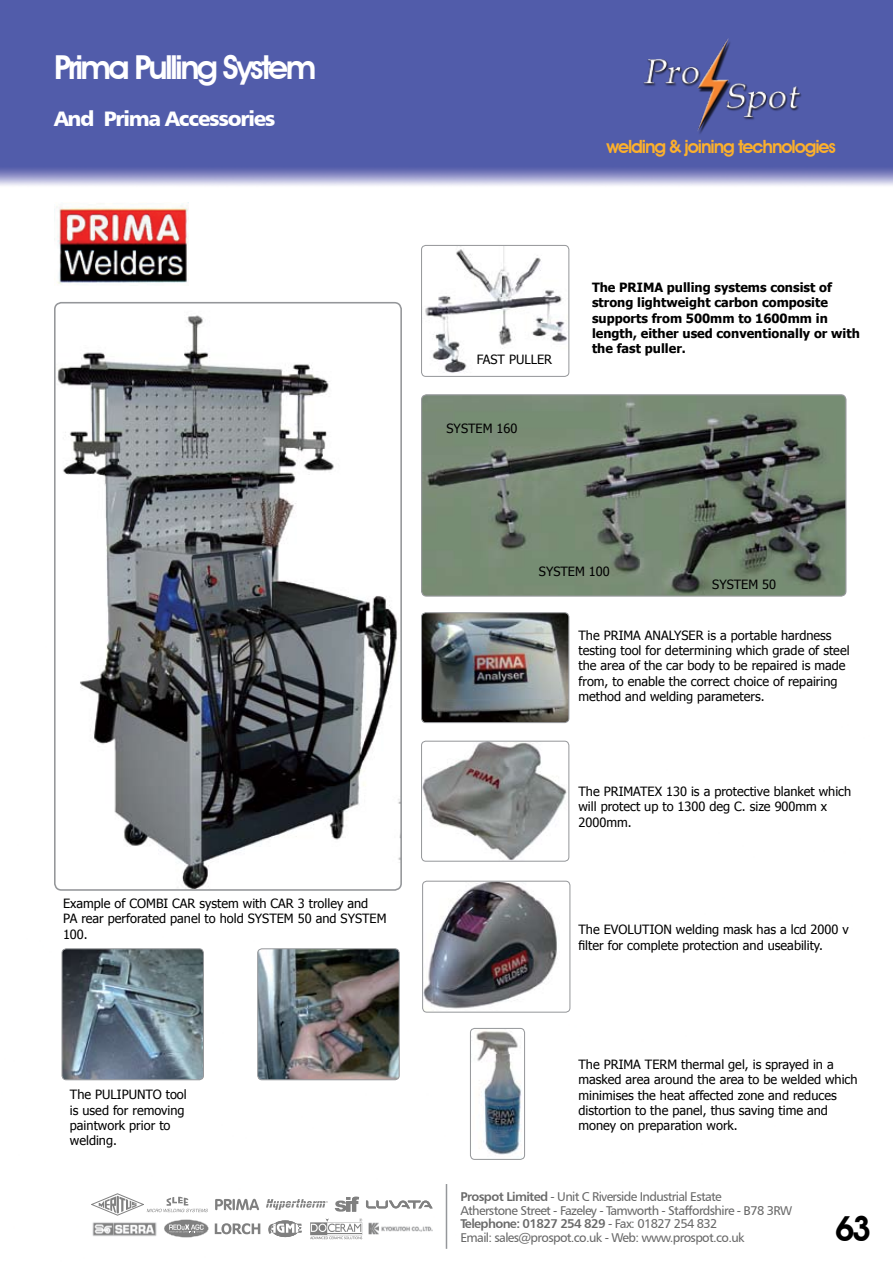
<style>
.page{position:relative;width:893px;height:1263px;background:#fff}
.page>*{position:absolute;margin:0;border:0;box-sizing:border-box;transform-origin:0 0}
.t1{font:600 34.5px "Avant Garde IT Cby BT";color:#000}
.t2{font:600 33px "Avant Garde IT Cby BT";letter-spacing:-.08em;color:#fff}
.t3{font:21px "Humanist 777 BT Black B";letter-spacing:-.06em;color:#fff}
.t4{font:600 18.3px "Avant Garde IT Cby BT";letter-spacing:-.06em;color:#fcb02c}
.t5{font:12.75px/15.3px "Tahoma";color:#000}
.t6{font:12.75px/13.5px "Humanist 777 BT Roman B";letter-spacing:-.05em;color:#000}
.t7{font:700 12.75px/15.3px "Tahoma";color:#000}
.t8{font:12.75px "Humanist 777 BT Bold B";letter-spacing:-.05em;color:#000}
.s1{font-family:"Humanist 777 BT Bold B"}
.s2{font-family:"Humanist 777 BT Roman B"}
</style>
<div class="page">
<img style="left:0;top:0;width:893px;height:1249px">
<img style="left:642px;top:34px;width:161px;height:105px">
<svg style="left:215px;top:1223px;width:45px;height:11px"></svg>
<svg style="left:310px;top:1218px;width:52px;height:21px"></svg>
<img style="left:369px;top:1223px;width:63px;height:11px">
<svg style="left:266px;top:1199px;width:62px;height:11px"></svg>
<svg style="left:215px;top:1199px;width:44px;height:11px"></svg>
<svg style="left:91px;top:1193px;width:118px;height:45px"></svg>
<svg style="left:335px;top:1197px;width:24px;height:15px"></svg>
<svg style="left:366px;top:1200px;width:67px;height:8px"></svg>
<svg style="left:268px;top:1220px;width:35px;height:18px"></svg>
<hr style="left:446px;top:1184px;width:1px;height:65px;background:#95979a">
<img style="left:55px;top:303px;width:346px;height:587px">
<div style="left:54px;top:302px;width:348px;height:589px;border:2px solid #95979a;border-radius:7px"></div>
<img style="left:423px;top:395px;width:423px;height:201px">
<div style="left:421px;top:394px;width:425px;height:203px;border:1px solid #95979a;border-radius:5px"></div>
<img style="left:54px;top:203px;width:134px;height:83px">
<img style="left:422px;top:245px;width:147px;height:128px">
<div style="left:421px;top:245px;width:148px;height:132px;border:1px solid #95979a;border-radius:4px"></div>
<img style="left:422px;top:613px;width:147px;height:110px">
<div style="left:421px;top:612px;width:148px;height:111px;border:1px solid #95979a;border-radius:4px"></div>
<img style="left:422px;top:741px;width:147px;height:120px">
<div style="left:421px;top:741px;width:148px;height:121px;border:1px solid #95979a;border-radius:4px"></div>
<img style="left:62px;top:949px;width:141px;height:131px">
<div style="left:62px;top:948px;width:142px;height:132px;border:1px solid #95979a;border-radius:4px"></div>
<img style="left:258px;top:950px;width:141px;height:130px">
<div style="left:257px;top:948px;width:143px;height:132px;border:1px solid #95979a;border-radius:4px"></div>
<img style="left:423px;top:881px;width:137px;height:130px">
<div style="left:422px;top:881px;width:148px;height:132px;border:1px solid #95979a;border-radius:4px"></div>
<img style="left:470px;top:1028px;width:55px;height:131px">
<div style="left:470px;top:1028px;width:55px;height:132px;border:1px solid #95979a;border-radius:4px"></div>
<h2 class="t2" style="left:54px;top:48px;width:264px">Prima Pulling System</h2>
<h3 class="t3" style="left:54px;top:106px;width:223px">And Prima Accessories</h3>
<p class="t5" style="left:63px;top:895px;width:325px">Example of COMBI CAR system with CAR 3 trolley and<br>PA rear perforated panel to hold SYSTEM 50 and SYSTEM<br>100.</p>
<p class="t5" style="left:70px;top:1086px;width:118px">The PULIPUNTO tool is used for removing paintwork prior to welding.</p>
<h3 class="t4" style="left:606px;top:136px;width:231px">welding &amp; joining technologies</h3>
<p class="t5" style="left:477px;top:351px;width:77px">FAST PULLER</p>
<p class="t5" style="left:447px;top:420px;width:72px">SYSTEM 160</p>
<p class="t7" style="left:592px;top:279px;width:269px">The PRIMA pulling systems consist of strong lightweight carbon composite supports from 500mm to 1600mm in length, either used conventionally or with the fast puller.</p>
<p class="t5" style="left:539px;top:563px;width:72px">SYSTEM 100</p>
<p class="t5" style="left:712px;top:576px;width:65px">SYSTEM 50</p>
<p class="t5" style="left:578px;top:627px;width:273px">The PRIMA ANALYSER is a portable hardness testing tool for determining which grade of steel the area of the car body to be repaired is made from, to enable the correct choice of repairing method and welding parameters.</p>
<p class="t5" style="left:578px;top:783px;width:274px">The PRIMATEX 130 is a protective blanket which will protect up to 1300 deg C. size 900mm x<br>2000mm.</p>
<p class="t5" style="left:578px;top:921px;width:272px">The EVOLUTION welding mask has a lcd 2000 v filter for complete protection and useability.</p>
<p class="t5" style="left:578px;top:1056px;width:281px">The PRIMA TERM thermal gel, is sprayed in a masked area around the area to be welded which minimises the heat affected zone and reduces distortion to the panel, thus saving time and money on preparation work.</p>
<p class="t6" style="left:460px;top:1189px;width:333px"><span class="s1">Prospot Limited</span> - Unit C Riverside Industrial Estate<br>Atherstone Street - Fazeley - Tamworth - Staffordshire - B78 3RW</p>
<p class="t8" style="left:460px;top:1215px;width:259px">Telephone: 01827 254 829 <span class="s2">- Fax: 01827 254 832</span></p>
<p class="t6" style="left:460px;top:1230px;width:286px">Email: sales@prospot.co.uk - Web: www.prospot.co.uk</p>
<h1 class="t1" style="left:835px;top:1208px;width:38px">63</h1>
</div>
